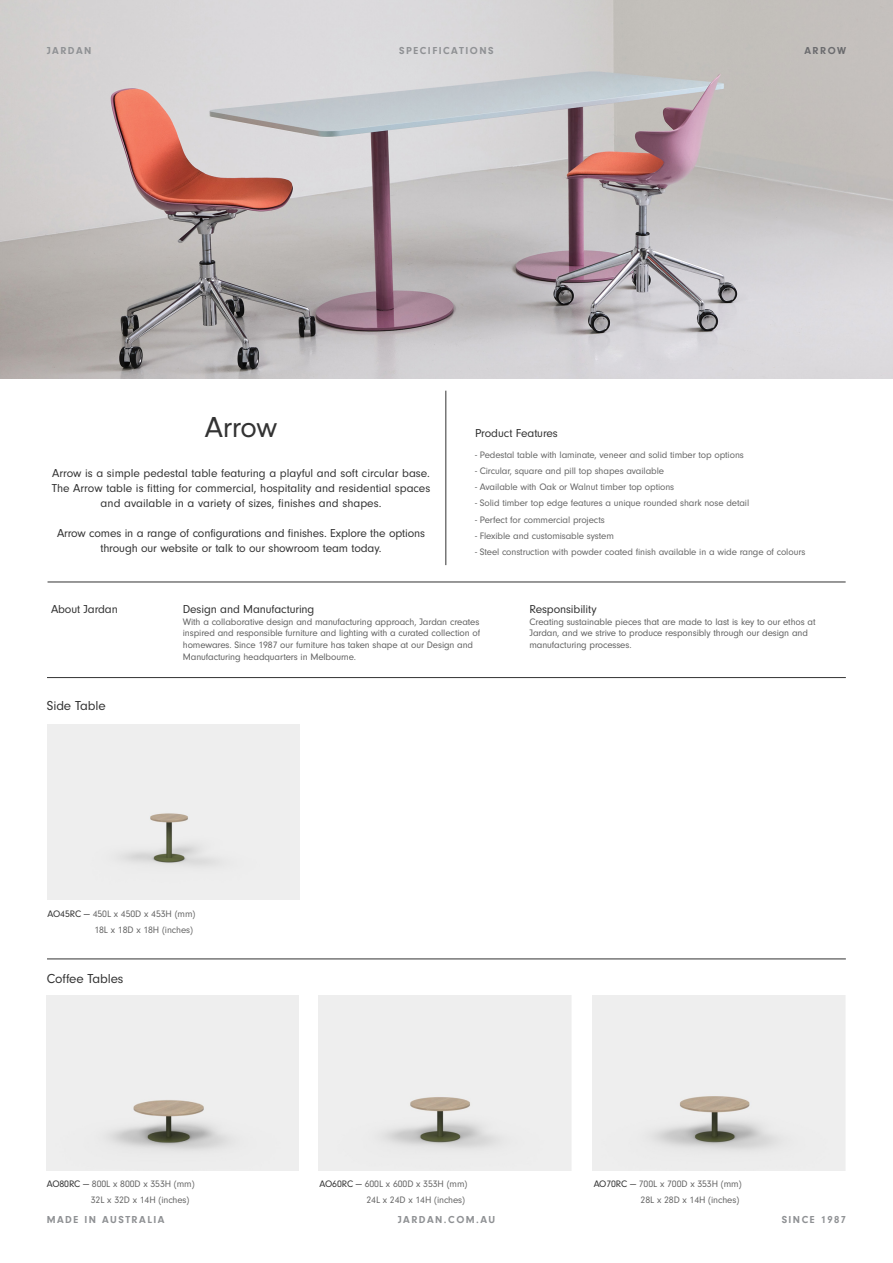
<style>
.page{position:relative;width:893px;height:1263px;background:#fff}
.page>*{position:absolute;margin:0;border:0;box-sizing:border-box;transform-origin:0 0}
.H2_-_32pt_Regular{font:30px "Neuzeit Grotesk W01";letter-spacing:-.02em;color:#333}
.H2_-_32pt_Regular-2{font:13.5px "Neuzeit Grotesk W01";letter-spacing:-.01em;color:#333}
.H2_-_32pt_Regular-3{font:12px/15px "Neuzeit Grotesk W01";letter-spacing:-.01em;color:#333;text-align:center}
.t1{font:700 10.5px "Neuzeit Gro";letter-spacing:.14em;color:#8f9194}
.t2{font:700 10.5px "Neuzeit Gro";letter-spacing:.14em;color:#6b6b6e}
.H2_-_32pt_Regular-4{font:9.75px "Neuzeit Grotesk W01";letter-spacing:-.01em;color:#666}
.H2_-_32pt_Regular-5{font:9.75px/11.7px "Neuzeit Grotesk W01";letter-spacing:-.01em;color:#626262}
.s1{color:#333}
</style>
<div class="page">
<img style="left:0;top:0;width:893px;height:378px">
<hr style="left:48px;top:582px;width:798px;height:1px;background:#333">
<hr style="left:446px;top:391px;width:1px;height:174px;background:#333">
<hr style="left:47px;top:677px;width:799px;height:1px;background:#333">
<hr style="left:47px;top:959px;width:799px;height:1px;background:#333">
<div style="left:48px;top:725px;width:252px;height:175px;background:#eee"></div>
<img style="left:318px;top:995px;width:252px;height:175px">
<img style="left:593px;top:995px;width:252px;height:175px">
<img style="left:47px;top:995px;width:252px;height:175px">
<p class="t1" style="left:47px;top:44px;width:46px">JARDAN</p>
<p class="t1" style="left:399px;top:44px;width:96px">SPECIFICATIONS</p>
<p class="t2" style="left:804px;top:44px;width:43px">ARROW</p>
<p class="H2_-_32pt_Regular" style="left:205px;top:411px;width:74px">Arrow</p>
<p class="H2_-_32pt_Regular-3" style="left:52px;top:465px;width:380px">Arrow is a simple pedestal table featuring a playful and soft circular base.<br>The Arrow table is fitting for commercial, hospitality and residential spaces and available in a variety of sizes, finishes and shapes.</p>
<p class="H2_-_32pt_Regular-3" style="left:57px;top:525px;width:370px">Arrow comes in a range of configurations and finishes. Explore the options through our website or talk to our showroom team today.</p>
<p class="H2_-_32pt_Regular-3" style="left:475px;top:426px;width:84px">Product Features</p>
<p class="H2_-_32pt_Regular-4" style="left:475px;top:450px;width:270px">- Pedestal table with laminate, veneer and solid timber top options</p>
<p class="H2_-_32pt_Regular-4" style="left:475px;top:466px;width:191px">- Circular, square and pill top shapes available</p>
<p class="H2_-_32pt_Regular-4" style="left:475px;top:482px;width:201px">- Available with Oak or Walnut timber top options</p>
<p class="H2_-_32pt_Regular-4" style="left:475px;top:498px;width:276px">- Solid timber top edge features a unique rounded shark nose detail</p>
<p class="H2_-_32pt_Regular-4" style="left:475px;top:514px;width:131px">- Perfect for commercial projects</p>
<p class="H2_-_32pt_Regular-4" style="left:475px;top:530px;width:140px">- Flexible and customisable system</p>
<p class="H2_-_32pt_Regular-4" style="left:475px;top:546px;width:332px">- Steel construction with powder coated finish available in a wide range of colours</p>
<p class="H2_-_32pt_Regular-3" style="left:51px;top:602px;width:68px">About Jardan</p>
<p class="H2_-_32pt_Regular-2" style="left:47px;top:699px;width:60px">Side Table</p>
<p class="H2_-_32pt_Regular-3" style="left:183px;top:602px;width:133px">Design and Manufacturing</p>
<p class="H2_-_32pt_Regular-5" style="left:183px;top:616px;width:299px">With a collaborative design and manufacturing approach, Jardan creates inspired and responsible furniture and lighting with a curated collection of homewares. Since 1987 our furniture has taken shape at our Design and Manufacturing headquarters in Melbourne.</p>
<p class="H2_-_32pt_Regular-3" style="left:529px;top:602px;width:69px">Responsibility</p>
<p class="H2_-_32pt_Regular-5" style="left:529px;top:616px;width:288px">Creating sustainable pieces that are made to last is key to our ethos at<br>Jardan, and we strive to produce responsibly through our design and manufacturing processes.</p>
<p class="H2_-_32pt_Regular-4" style="left:48px;top:908px;width:149px"><span class="s1">AO45RC —</span> 450L x 450D x 453H (mm)</p>
<p class="H2_-_32pt_Regular-4" style="left:94px;top:924px;width:100px">18L x 18D x 18H (inches)</p>
<p class="H2_-_32pt_Regular-2" style="left:47px;top:971px;width:78px">Coffee Tables</p>
<p class="H2_-_32pt_Regular-4" style="left:47px;top:1179px;width:149px"><span class="s1">AO80RC —</span> 800L x 800D x 353H (mm)</p>
<p class="H2_-_32pt_Regular-4" style="left:91px;top:1195px;width:100px">32L x 32D x 14H (inches)</p>
<p class="H2_-_32pt_Regular-4" style="left:320px;top:1179px;width:149px"><span class="s1">AO60RC —</span> 600L x 600D x 353H (mm)</p>
<p class="H2_-_32pt_Regular-4" style="left:366px;top:1195px;width:100px">24L x 24D x 14H (inches)</p>
<p class="H2_-_32pt_Regular-4" style="left:594px;top:1179px;width:149px"><span class="s1">AO70RC —</span> 700L x 700D x 353H (mm)</p>
<p class="H2_-_32pt_Regular-4" style="left:641px;top:1195px;width:100px">28L x 28D x 14H (inches)</p>
<p class="t1" style="left:47px;top:1214px;width:119px">MADE IN AUSTRALIA</p>
<p class="t1" style="left:398px;top:1214px;width:99px">JARDAN.COM.AU</p>
<p class="t1" style="left:782px;top:1214px;width:66px">SINCE 1987</p>
</div>
